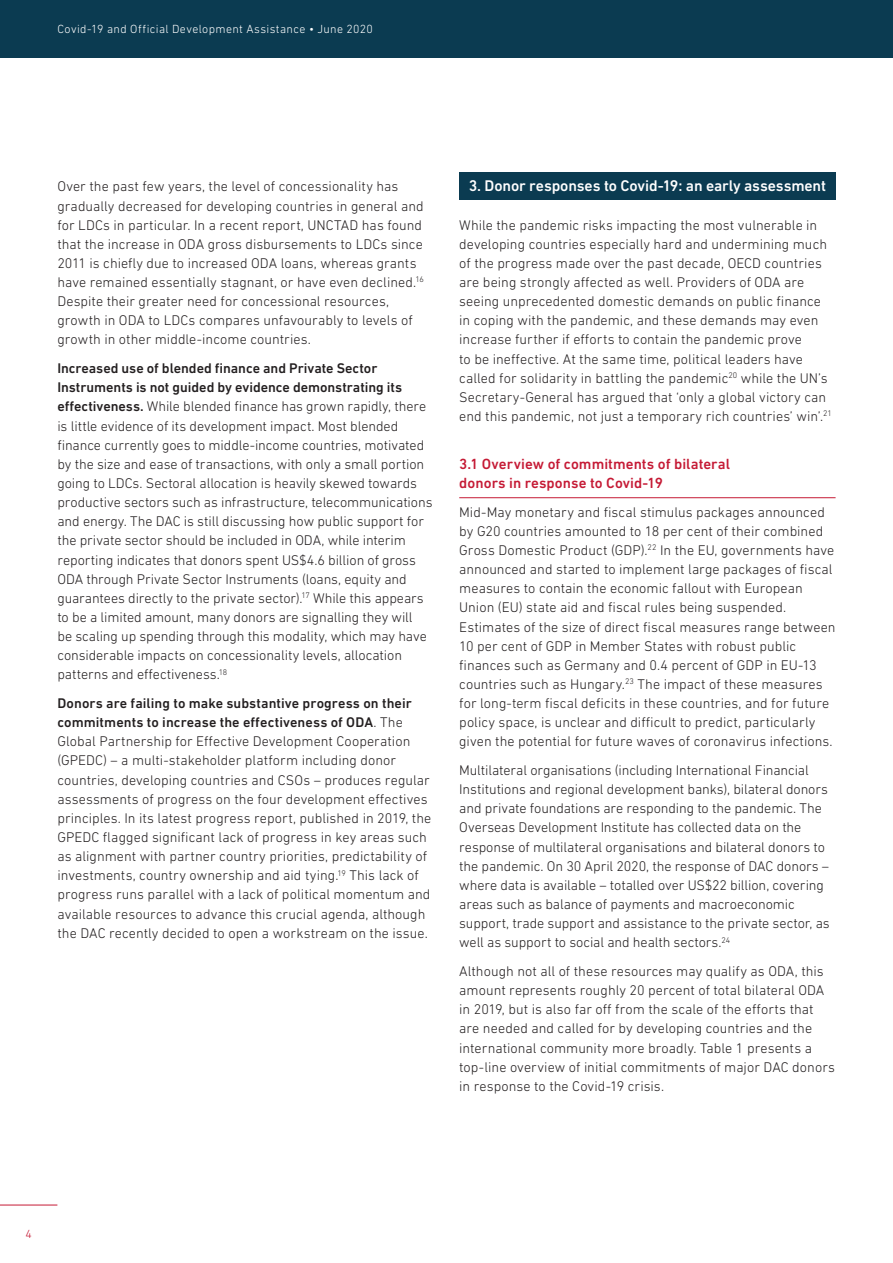
<style>
.page{position:relative;width:893px;height:1263px;background:#fff}
.page>*{position:absolute;margin:0;border:0;box-sizing:border-box;transform-origin:0 0}
.t1{font:500 15.75px "DIN Next LT Pro";letter-spacing:-.005em;color:#fff}
.t2{font:500 15px/19.2px "DIN Next LT Pro";letter-spacing:.005em;color:#c51a35}
.t3{font:300 14.25px/19.2px "DIN Next LT Pro";color:#231f20}
.t4{font:300 12px "DIN Next LT Pro";letter-spacing:.03em;color:#fff}
.t5{font:300 12px "DIN Next LT Pro";color:#c51a35}
.s1{font-weight:500}
</style>
<div class="page">
<hr style="left:0;top:1205px;width:57px;height:1px;background:#c51a35">
<div style="left:459px;top:173px;width:377px;height:27px;background:#0b3b51"></div>
<hr style="left:459px;top:497px;width:377px;height:1px;background:#c51a35">
<div style="left:0;top:0;width:893px;height:57px;background:#0b3b51"></div>
<p class="t4" style="left:57px;top:22px;width:317px">Covid-19 and Official Development Assistance • June 2020</p>
<p class="t3" style="left:57px;top:177px;width:368px">Over the past few years, the level of concessionality has gradually decreased for developing countries in general and for LDCs in particular. In a recent report, UNCTAD has found that the increase in ODA gross disbursements to LDCs since 2011 is chiefly due to increased ODA loans, whereas grants have remained essentially stagnant, or have even declined.<sup>16<br></sup>Despite their greater need for concessional resources, growth in ODA to LDCs compares unfavourably to levels of growth in other middle-income countries.</p>
<p class="t3" style="left:57px;top:359px;width:377px"><span class="s1">Increased use of blended finance and Private Sector Instruments is not guided by evidence demonstrating its effectiveness.</span> While blended finance has grown rapidly, there is little evidence of its development impact. Most blended finance currently goes to middle-income countries, motivated by the size and ease of transactions, with only a small portion going to LDCs. Sectoral allocation is heavily skewed towards productive sectors such as infrastructure, telecommunications and energy. The DAC is still discussing how public support for the private sector should be included in ODA, while interim reporting indicates that donors spent US$4.6 billion of gross ODA through Private Sector Instruments (loans, equity and guarantees directly to the private sector).<sup>17</sup> While this appears to be a limited amount, many donors are signalling they will<br>be scaling up spending through this modality, which may have considerable impacts on concessionality levels, allocation patterns and effectiveness.<sup>18</sup></p>
<p class="t3" style="left:57px;top:693px;width:375px"><span class="s1">Donors are failing to make substantive progress on their commitments to increase the effectiveness of ODA</span>. The Global Partnership for Effective Development Cooperation (GPEDC) – a multi-stakeholder platform including donor countries, developing countries and CSOs – produces regular assessments of progress on the four development effectives principles. In its latest progress report, published in 2019, the GPEDC flagged significant lack of progress in key areas such as alignment with partner country priorities, predictability of investments, country ownership and aid tying.<sup>19</sup> This lack of progress runs parallel with a lack of political momentum and available resources to advance this crucial agenda, although the DAC recently decided to open a workstream on the issue.</p>
<p class="t1" style="left:469px;top:177px;width:359px">3. Donor responses to Covid-19: an early assessment</p>
<p class="t3" style="left:459px;top:215px;width:374px">While the pandemic risks impacting the most vulnerable in developing countries especially hard and undermining much of the progress made over the past decade, OECD countries are being strongly affected as well. Providers of ODA are seeing unprecedented domestic demands on public finance in coping with the pandemic, and these demands may even increase further if efforts to contain the pandemic prove<br>to be ineffective. At the same time, political leaders have called for solidarity in battling the pandemic<sup>20</sup> while the UN’s Secretary-General has argued that ‘only a global victory can end this pandemic, not just a temporary rich countries’ win’.<sup>21</sup></p>
<p class="t2" style="left:459px;top:454px;width:272px">3.1 Overview of commitments of bilateral donors in response to Covid-19</p>
<p class="t3" style="left:459px;top:502px;width:378px">Mid-May monetary and fiscal stimulus packages announced by G20 countries amounted to 18 per cent of their combined Gross Domestic Product (GDP).<sup>22</sup> In the EU, governments have announced and started to implement large packages of fiscal measures to contain the economic fallout with European Union (EU) state aid and fiscal rules being suspended.<br>Estimates of the size of direct fiscal measures range between 10 per cent of GDP in Member States with robust public finances such as Germany and 0.4 percent of GDP in EU-13 countries such as Hungary.<sup>23</sup> The impact of these measures for long-term fiscal deficits in these countries, and for future policy space, is unclear and difficult to predict, particularly given the potential for future waves of coronavirus infections.</p>
<p class="t3" style="left:459px;top:760px;width:372px">Multilateral organisations (including International Financial Institutions and regional development banks), bilateral donors and private foundations are responding to the pandemic. The Overseas Development Institute has collected data on the response of multilateral organisations and bilateral donors to the pandemic. On 30 April 2020, the response of DAC donors – where data is available – totalled over US$22 billion, covering areas such as balance of payments and macroeconomic support, trade support and assistance to the private sector, as well as support to social and health sectors.<sup>24</sup></p>
<p class="t3" style="left:459px;top:961px;width:377px">Although not all of these resources may qualify as ODA, this amount represents roughly 20 percent of total bilateral ODA in 2019, but is also far off from the scale of the efforts that are needed and called for by developing countries and the international community more broadly. Table 1 presents a top-line overview of initial commitments of major DAC donors in response to the Covid-19 crisis.</p>
<p class="t5" style="left:26px;top:1227px;width:8px">4</p>
</div>
